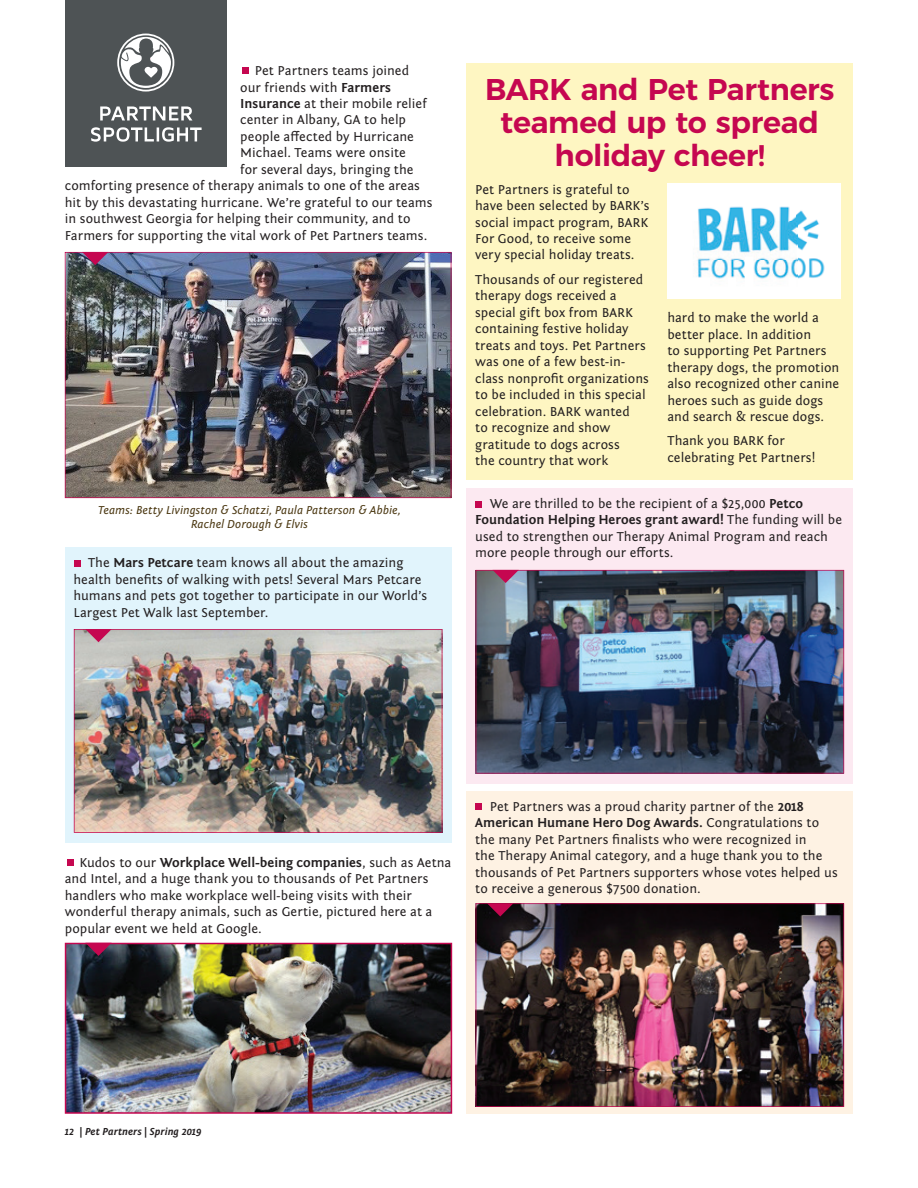
<style>
.page{position:relative;width:918px;height:1188px;background:#fff}
.page>*{position:absolute;margin:0;border:0;box-sizing:border-box;transform-origin:0 0}
.t1{font:600 30px/33px "Montserrat";letter-spacing:-.01em;color:#c50750;text-align:center}
.t2{font:13.5px/16.5px "Fontin Sans";letter-spacing:.005em;color:#231f20}
.t3{font:italic 12px/14.4px "Fontin Sans";letter-spacing:.005em;color:#4b3812;text-align:center}
.t4{font:italic 700 10.5px "Fontin Sans";letter-spacing:.01em;color:#231f20}
.s1{font-weight:700}
</style>
<div class="page">
<div style="left:65px;top:0;width:162px;height:167px;background:#4e5355"></div>
<div style="left:467px;top:488px;width:386px;height:296px;background:#fce9f1"></div>
<div style="left:467px;top:792px;width:386px;height:322px;background:#fef2e3"></div>
<div style="left:65px;top:548px;width:386px;height:295px;background:#e1f4fc"></div>
<div style="left:467px;top:63px;width:386px;height:417px;background:#fef6c2"></div>
<img style="left:65px;top:943px;width:387px;height:171px">
<svg style="left:91px;top:127px;width:111px;height:15px"></svg>
<svg style="left:100px;top:106px;width:92px;height:14px"></svg>
<svg style="left:117px;top:34px;width:57px;height:58px"></svg>
<img style="left:667px;top:183px;width:173px;height:116px">
<img style="left:65px;top:252px;width:386px;height:246px">
<img style="left:476px;top:570px;width:368px;height:204px">
<img style="left:476px;top:903px;width:368px;height:204px">
<img style="left:74px;top:629px;width:368px;height:204px">
<svg style="left:82px;top:252px;width:26px;height:13px"></svg>
<svg style="left:85px;top:629px;width:27px;height:13px"></svg>
<svg style="left:85px;top:943px;width:27px;height:13px"></svg>
<svg style="left:487px;top:903px;width:26px;height:14px"></svg>
<svg style="left:492px;top:570px;width:27px;height:13px"></svg>
<div style="left:74px;top:560px;width:6px;height:7px;background:#c50750"></div>
<div style="left:242px;top:68px;width:7px;height:6px;background:#c50750"></div>
<div style="left:67px;top:860px;width:7px;height:6px;background:#c50750"></div>
<div style="left:476px;top:501px;width:6px;height:7px;background:#c50750"></div>
<div style="left:476px;top:803px;width:6px;height:7px;background:#c50750"></div>
<p class="t2" style="left:255px;top:63px;width:156px">Pet Partners teams joined</p>
<p class="t2" style="left:240px;top:79px;width:152px">our friends with <span class="s1">Farmers</span></p>
<p class="t2" style="left:240px;top:96px;width:188px"><span class="s1">Insurance</span> at their mobile relief</p>
<p class="t2" style="left:240px;top:112px;width:167px">center in Albany, GA to help</p>
<p class="t2" style="left:240px;top:129px;width:175px">people affected by Hurricane</p>
<p class="t2" style="left:240px;top:145px;width:167px">Michael. Teams were onsite</p>
<p class="t2" style="left:240px;top:162px;width:175px">for several days, bringing the</p>
<p class="t2" style="left:65px;top:178px;width:357px">comforting presence of therapy animals to one of the areas</p>
<p class="t2" style="left:65px;top:195px;width:369px">hit by this devastating hurricane. We’re grateful to our teams</p>
<p class="t2" style="left:65px;top:211px;width:347px">in southwest Georgia for helping their community, and to</p>
<p class="t2" style="left:65px;top:228px;width:364px">Farmers for supporting the vital work of Pet Partners teams.</p>
<p class="t3" style="left:98px;top:503px;width:304px">Teams: Betty Livingston &amp; Schatzi, Paula Patterson &amp; Abbie,<br>Rachel Dorough &amp; Elvis</p>
<p class="t2" style="left:73px;top:555px;width:355px;text-indent:15px">The <span class="s1">Mars Petcare</span> team knows all about the amazing health benefits of walking with pets! Several Mars Petcare humans and pets got together to participate in our World’s Largest Pet Walk last September.</p>
<h1 class="t1" style="left:485px;top:70px;width:351px">BARK and Pet Partners teamed up to spread holiday cheer!</h1>
<p class="t2" style="left:475px;top:181px;width:176px">Pet Partners is grateful to have been selected by BARK’s social impact program, BARK<br>For Good, to receive some very special holiday treats.</p>
<p class="t2" style="left:475px;top:271px;width:175px">Thousands of our registered therapy dogs received a special gift box from BARK containing festive holiday treats and toys. Pet Partners was one of a few best-in&shy;class nonprofit organizations to be included in this special celebration. BARK wanted<br>to recognize and show gratitude to dogs across<br>the country that work</p>
<p class="t2" style="left:667px;top:310px;width:173px">hard to make the world a better place. In addition<br>to supporting Pet Partners therapy dogs, the promotion also recognized other canine heroes such as guide dogs and search &amp; rescue dogs.</p>
<p class="t2" style="left:667px;top:433px;width:149px">Thank you BARK for celebrating Pet Partners!</p>
<p class="t2" style="left:475px;top:495px;width:368px;text-indent:15px">We are thrilled to be the recipient of a $25,000 <span class="s1">Petco Foundation Helping Heroes grant award!</span> The funding will be used to strengthen our Therapy Animal Program and reach more people through our efforts.</p>
<p class="t2" style="left:65px;top:854px;width:388px;text-indent:15px">Kudos to our <span class="s1">Workplace Well-being companies</span>, such as Aetna and Intel, and a huge thank you to thousands of Pet Partners handlers who make workplace well-being visits with their wonderful therapy animals, such as Gertie, pictured here at a popular event we held at Google.</p>
<p class="t2" style="left:475px;top:798px;width:364px;text-indent:15px">Pet Partners was a proud charity partner of the <span class="s1">2018<br>American Humane Hero Dog Awards.</span> Congratulations to the many Pet Partners finalists who were recognized in<br>the Therapy Animal category, and a huge thank you to the thousands of Pet Partners supporters whose votes helped us to receive a generous $7500 donation.</p>
<p class="t4" style="left:65px;top:1126px;width:138px">12 | Pet Partners | Spring 2019</p>
</div>
